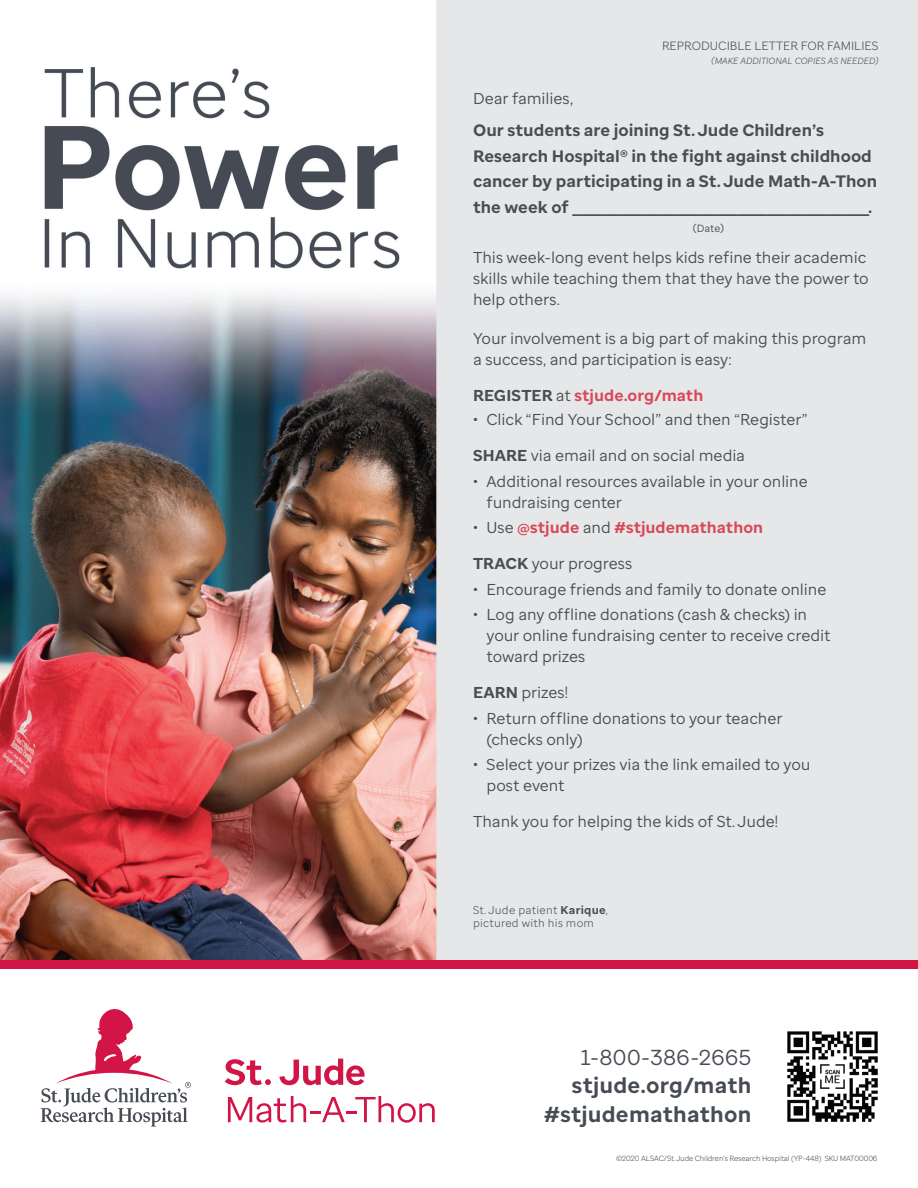
<style>
.page{position:relative;width:918px;height:1188px;background:#fff}
.page>*{position:absolute;margin:0;border:0;box-sizing:border-box;transform-origin:0 0}
.t1{font:700 21.6px/28.5px "St Jude Sans";letter-spacing:.01em;color:#464b54;text-align:right}
.t2{font:700 16.5px/25.5px "St Jude Sans";color:#4b4c4d}
.t3{font:15.75px/21px "St Jude Sans";letter-spacing:-.005em;color:#4b4c4d}
.t4{font:700 15.75px "St Jude Sans";color:#d84758}
.t5{font:300 12px "St Jude Sans";color:#464b54}
.t6{font:300 11.25px/13.5px "St Jude Sans";letter-spacing:.02em;color:#4b4c4d}
.t7{font:10.5px "St Jude Sans";color:#4b4c4d}
.t8{font:italic 300 9px "St Jude Sans";color:#464b54}
.t9{font:300 7.5px "St Jude Sans";letter-spacing:-.015em;color:#464b54}
.s1{color:#4b4c4d}
.s2{font-weight:400;color:#4b4c4d}
.s3{font-weight:700}
.s4{font-weight:400}
</style>
<div class="page">
<img style="left:0;top:0;width:918px;height:1122px">
<div style="left:0;top:960px;width:918px;height:8px;background:#d21446"></div>
<svg style="left:225px;top:1059px;width:46px;height:26px"></svg>
<svg style="left:279px;top:1059px;width:86px;height:26px"></svg>
<svg style="left:228px;top:1096px;width:207px;height:27px"></svg>
<svg style="left:41px;top:1003px;width:150px;height:124px"></svg>
<img style="left:778px;top:1023px;width:108px;height:99px">
<p class="t5" style="left:662px;top:38px;width:218px">REPRODUCIBLE LETTER FOR FAMILIES</p>
<p class="t8" style="left:711px;top:55px;width:169px">(MAKE ADDITIONAL COPIES AS NEEDED)</p>
<p class="t3" style="left:473px;top:88px;width:102px">Dear families,</p>
<p class="t2" style="left:473px;top:118px;width:406px">Our students are joining St. Jude Children’s Research Hospital® in the fight against childhood cancer by participating in a St. Jude Math-A-Thon the week of ______________________________________.</p>
<p class="t7" style="left:693px;top:222px;width:33px">(Date)</p>
<p class="t3" style="left:473px;top:247px;width:397px">This week-long event helps kids refine their academic skills while teaching them that they have the power to help others.</p>
<p class="t3" style="left:473px;top:328px;width:395px">Your involvement is a big part of making this program a success, and participation is easy:</p>
<p class="t4" style="left:473px;top:385px;width:232px"><span class="s1">REGISTER</span> <span class="s2">at</span> stjude.org/math</p>
<p class="t3" style="left:473px;top:409px;width:336px">• Click “Find Your School” and then “Register”</p>
<p class="t3" style="left:473px;top:445px;width:274px"><span class="s3">SHARE</span> via email and on social media</p>
<p class="t3" style="left:487px;top:470px;width:323px;text-indent:-13px">• Additional resources available in your online fundraising center</p>
<p class="t4" style="left:473px;top:517px;width:292px"><span class="s2">• Use</span> @stjude <span class="s2">and</span> #stjudemathathon</p>
<p class="t3" style="left:473px;top:553px;width:161px"><span class="s3">TRACK</span> your progress</p>
<p class="t3" style="left:473px;top:578px;width:355px">• Encourage friends and family to donate online</p>
<p class="t3" style="left:487px;top:604px;width:346px;text-indent:-13px">• Log any offline donations (cash &amp; checks) in your online fundraising center to receive credit toward prizes</p>
<p class="t3" style="left:473px;top:682px;width:97px"><span class="s3">EARN</span> prizes!</p>
<p class="t3" style="left:487px;top:707px;width:298px;text-indent:-13px">• Return offline donations to your teacher (checks only)</p>
<p class="t3" style="left:487px;top:754px;width:325px;text-indent:-13px">• Select your prizes via the link emailed to you post event</p>
<p class="t3" style="left:473px;top:811px;width:307px">Thank you for helping the kids of St. Jude!</p>
<p class="t6" style="left:473px;top:903px;width:137px">St. Jude patient <span class="s3">Karique</span>, pictured with his mom</p>
<p class="t1" style="left:544px;top:1043px;width:209px"><span class="s4">1-800-386-2665 </span>stjude.org/math #stjudemathathon</p>
<p class="t9" style="left:616px;top:1153px;width:263px">©2020 ALSAC/St. Jude Children’s Research Hospital (YP-448) SKU MAT00006</p>
</div>
